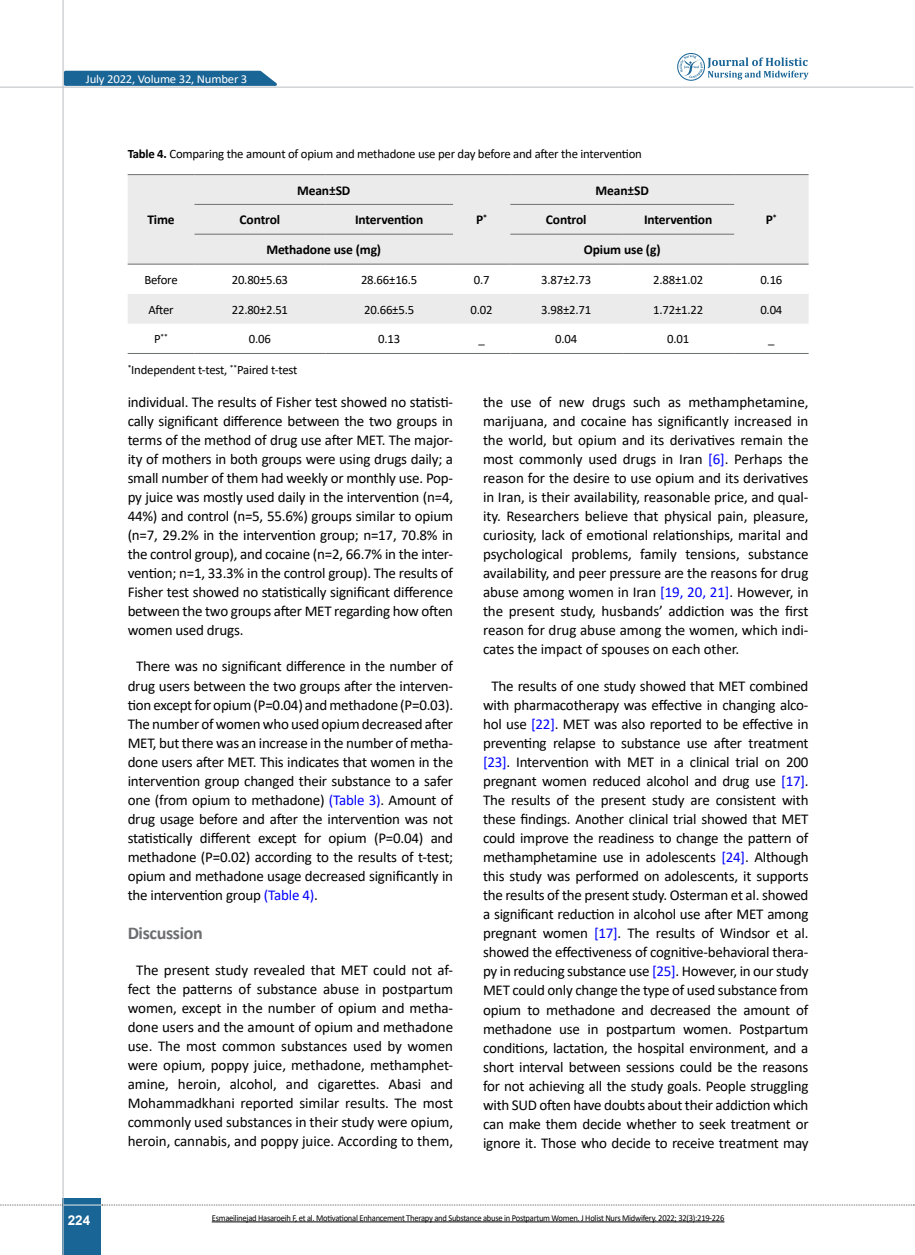
<style>
.page{position:relative;width:915px;height:1255px;background:#fff}
.page>*{position:absolute;margin:0;border:0;box-sizing:border-box;transform-origin:0 0}
.t1{font:700 18px "Calibri";letter-spacing:-.02em;color:#6d6e71}
.t2{font:15px/19px "Calibri";letter-spacing:-.015em;color:#000;text-align:justify}
.t3{font:700 13.5px "Calibri";letter-spacing:-.01em;color:#000}
.t4{font:700 13.5px "Arial";color:#fff}
.t5{font:12.75px "Calibri";letter-spacing:-.015em;color:#000}
.t6{font:12.15px "Calibri";letter-spacing:-.015em;color:#fff;scale:1.05 1}
.t7{font:9px "Calibri";letter-spacing:-.03em;color:#000;scale:.95 1}
.t8{font:7.5px "Calibri";color:#000}
.s1{font-weight:700}
.s2{font-size:12.75px}
.s3{color:#00f}
</style>
<div class="page">
<div style="left:63px;top:1198px;width:38px;height:56px;background:#196596"></div>
<hr style="left:62px;top:0;width:2px;height:1254px;background:#c2c4c6">
<hr style="left:63px;top:1204px;width:38px;height:1px;background:#ebebec">
<svg style="left:0;top:1204px;width:63px;height:1px"></svg>
<svg style="left:102px;top:1204px;width:811px;height:1px"></svg>
<svg style="left:62px;top:69px;width:222px;height:18px;background:#4984ab"></svg>
<svg style="left:677px;top:53px;width:131px;height:28px"></svg>
<hr style="left:0;top:87px;width:913px;height:1px;background:#c2c4c6">
<svg style="left:128px;top:175px;width:680px;height:149px;fill:#ebebec"></svg>
<hr style="left:128px;top:353px;width:66px;height:1px;background:#6d6e71">
<hr style="left:194px;top:353px;width:131px;height:1px;background:#6d6e71">
<hr style="left:325px;top:353px;width:128px;height:1px;background:#6d6e71">
<hr style="left:453px;top:353px;width:57px;height:1px;background:#6d6e71">
<hr style="left:510px;top:353px;width:112px;height:1px;background:#6d6e71">
<hr style="left:622px;top:353px;width:112px;height:1px;background:#6d6e71">
<hr style="left:734px;top:353px;width:74px;height:1px;background:#6d6e71">
<hr style="left:128px;top:174px;width:66px;height:1px;background:#6d6e71">
<hr style="left:128px;top:264px;width:66px;height:1px;background:#6d6e71">
<hr style="left:194px;top:174px;width:131px;height:1px;background:#6d6e71">
<hr style="left:325px;top:174px;width:128px;height:1px;background:#6d6e71">
<hr style="left:194px;top:204px;width:131px;height:1px;background:#6d6e71">
<hr style="left:325px;top:204px;width:128px;height:1px;background:#6d6e71">
<hr style="left:453px;top:174px;width:57px;height:1px;background:#6d6e71">
<hr style="left:453px;top:264px;width:57px;height:1px;background:#6d6e71">
<hr style="left:510px;top:174px;width:112px;height:1px;background:#6d6e71">
<hr style="left:622px;top:174px;width:112px;height:1px;background:#6d6e71">
<hr style="left:510px;top:204px;width:112px;height:1px;background:#6d6e71">
<hr style="left:622px;top:204px;width:112px;height:1px;background:#6d6e71">
<hr style="left:734px;top:174px;width:74px;height:1px;background:#6d6e71">
<hr style="left:734px;top:264px;width:74px;height:1px;background:#6d6e71">
<hr style="left:194px;top:234px;width:131px;height:1px;background:#6d6e71">
<hr style="left:325px;top:234px;width:128px;height:1px;background:#6d6e71">
<hr style="left:194px;top:264px;width:131px;height:1px;background:#6d6e71">
<hr style="left:325px;top:264px;width:128px;height:1px;background:#6d6e71">
<hr style="left:510px;top:234px;width:112px;height:1px;background:#6d6e71">
<hr style="left:622px;top:234px;width:112px;height:1px;background:#6d6e71">
<hr style="left:510px;top:264px;width:112px;height:1px;background:#6d6e71">
<hr style="left:622px;top:264px;width:112px;height:1px;background:#6d6e71">
<hr style="left:212px;top:1221px;width:512px;height:1px;background:#000">
<p class="t6" style="left:86px;top:70px;width:155px">July 2022, Volume 32, Number 3</p>
<p class="t5" style="left:128px;top:145px;width:515px"><span class="s1">Table 4.</span> Comparing the amount of opium and methadone use per day before and after the intervention</p>
<p class="t3" style="left:147px;top:210px;width:29px">Time</p>
<p class="t3" style="left:297px;top:180px;width:55px">Mean±SD</p>
<p class="t3" style="left:595px;top:180px;width:55px">Mean±SD</p>
<p class="t3" style="left:476px;top:210px;width:12px">P<sup>*</sup></p>
<p class="t3" style="left:239px;top:210px;width:42px">Control</p>
<p class="t3" style="left:355px;top:210px;width:70px">Intervention</p>
<p class="t3" style="left:545px;top:210px;width:42px">Control</p>
<p class="t3" style="left:643px;top:210px;width:70px">Intervention</p>
<p class="t3" style="left:266px;top:240px;width:116px">Methadone use (mg)</p>
<p class="t3" style="left:583px;top:240px;width:78px">Opium use (g)</p>
<p class="t3" style="left:765px;top:210px;width:12px">P<sup>*</sup></p>
<p class="t5" style="left:144px;top:271px;width:35px">Before</p>
<p class="t5" style="left:232px;top:271px;width:58px">20.80±5.63</p>
<p class="t5" style="left:361px;top:271px;width:58px">28.66±16.5</p>
<p class="t5" style="left:473px;top:271px;width:17px">0.7</p>
<p class="t5" style="left:541px;top:271px;width:52px">3.87±2.73</p>
<p class="t5" style="left:653px;top:271px;width:52px">2.88±1.02</p>
<p class="t5" style="left:760px;top:271px;width:24px">0.16</p>
<p class="t5" style="left:148px;top:300px;width:27px">After</p>
<p class="t5" style="left:232px;top:300px;width:58px">22.80±2.51</p>
<p class="t5" style="left:364px;top:300px;width:52px">20.66±5.5</p>
<p class="t5" style="left:470px;top:300px;width:24px">0.02</p>
<p class="t5" style="left:541px;top:300px;width:52px">3.98±2.71</p>
<p class="t5" style="left:653px;top:300px;width:52px">1.72±1.22</p>
<p class="t5" style="left:760px;top:300px;width:24px">0.04</p>
<p class="t8" style="left:154px;top:331px;width:15px"><span class="s2">P</span>**</p>
<p class="t5" style="left:249px;top:330px;width:24px">0.06</p>
<p class="t5" style="left:378px;top:330px;width:24px">0.13</p>
<p class="t5" style="left:478px;top:330px;width:8px">_</p>
<p class="t5" style="left:555px;top:330px;width:24px">0.04</p>
<p class="t5" style="left:667px;top:330px;width:24px">0.01</p>
<p class="t5" style="left:768px;top:330px;width:8px">_</p>
<p class="t4" style="left:68px;top:1210px;width:24px">224</p>
<p class="t5" style="left:128px;top:361px;width:171px"><sup>*</sup>Independent t-test, <sup>**</sup>Paired t-test</p>
<p class="t2" style="left:128px;top:392px;width:327px">individual. The results of Fisher test showed no statisti&shy;cally significant difference between the two groups in terms of the method of drug use after MET. The major&shy;ity of mothers in both groups were using drugs daily; a small number of them had weekly or monthly use. Pop&shy;py juice was mostly used daily in the intervention (n=4, 44%) and control (n=5, 55.6%) groups similar to opium (n=7, 29.2% in the intervention group; n=17, 70.8% in the control group), and cocaine (n=2, 66.7% in the inter&shy;vention; n=1, 33.3% in the control group). The results of Fisher test showed no statistically significant difference between the two groups after MET regarding how often women used drugs.</p>
<p class="t2" style="left:128px;top:656px;width:327px;text-indent:9px">There was no significant difference in the number of drug users between the two groups after the interven&shy;tion except for opium (P=0.04) and methadone (P=0.03).<br>The number of women who used opium decreased after MET, but there was an increase in the number of metha&shy;done users after MET. This indicates that women in the intervention group changed their substance to a safer one (from opium to methadone) <span class="s3">(Table 3)</span>. Amount of drug usage before and after the intervention was not statistically different except for opium (P=0.04) and methadone (P=0.02) according to the results of t-test; opium and methadone usage decreased significantly in the intervention group <span class="s3">(Table 4)</span>.</p>
<p class="t1" style="left:128px;top:920px;width:77px">Discussion</p>
<p class="t2" style="left:128px;top:959px;width:327px;text-align:center">The present study revealed that MET could not af&shy;fect the patterns of substance abuse in postpartum women, except in the number of opium and metha&shy;done users and the amount of opium and methadone use. The most common substances used by women were opium, poppy juice, methadone, methamphet&shy;amine, heroin, alcohol, and cigarettes. Abasi and Mohammadkhani reported similar results. The most commonly used substances in their study were opium, heroin, cannabis, and poppy juice. According to them,</p>
<p class="t2" style="left:483px;top:392px;width:327px">the use of new drugs such as methamphetamine, marijuana, and cocaine has significantly increased in the world, but opium and its derivatives remain the most commonly used drugs in Iran <span class="s3">[6]</span>. Perhaps the reason for the desire to use opium and its derivatives in Iran, is their availability, reasonable price, and qual&shy;ity. Researchers believe that physical pain, pleasure, curiosity, lack of emotional relationships, marital and psychological problems, family tensions, substance availability, and peer pressure are the reasons for drug abuse among women in Iran <span class="s3">[19, 20, 21]</span>. However, in the present study, husbands’ addiction was the first reason for drug abuse among the women, which indi&shy;cates the impact of spouses on each other.</p>
<p class="t2" style="left:483px;top:675px;width:327px;text-align:center">The results of one study showed that MET combined with pharmacotherapy was effective in changing alco&shy;hol use <span class="s3">[22]</span>. MET was also reported to be effective in preventing relapse to substance use after treatment <span class="s3">[23]</span>. Intervention with MET in a clinical trial on 200 pregnant women reduced alcohol and drug use <span class="s3">[17]</span>.<br>The results of the present study are consistent with these findings. Another clinical trial showed that MET could improve the readiness to change the pattern of methamphetamine use in adolescents <span class="s3">[24]</span>. Although this study was performed on adolescents, it supports the results of the present study. Osterman et al. showed a significant reduction in alcohol use after MET among pregnant women <span class="s3">[17]</span>. The results of Windsor et al. showed the effectiveness of cognitive-behavioral thera&shy;py in reducing substance use <span class="s3">[25]</span>. However, in our study MET could only change the type of used substance from opium to methadone and decreased the amount of methadone use in postpartum women. Postpartum conditions, lactation, the hospital environment, and a short interval between sessions could be the reasons for not achieving all the study goals. People struggling with SUD often have doubts about their addiction which can make them decide whether to seek treatment or ignore it. Those who decide to receive treatment may</p>
<p class="t7" style="left:212px;top:1211px;width:541px">Esmaeilinejad Hasaroeih F, et al. Motivational Enhancement Therapy and Substance abuse in Postpartum Women. J Holist Nurs Midwifery. 2022; 32(3):219-226</p>
</div>
